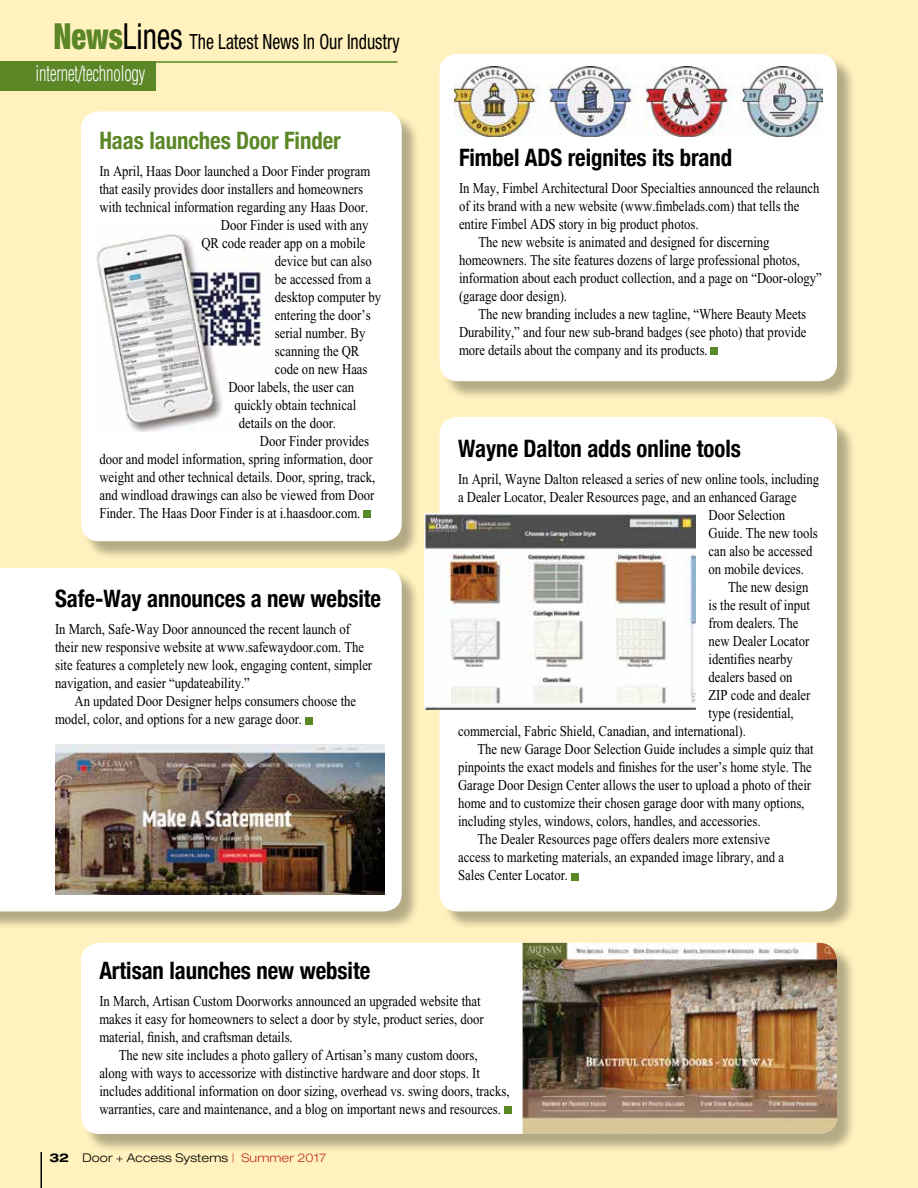
<style>
.page{position:relative;width:918px;height:1188px;background:#fff2be}
.page>*{position:absolute;margin:0;border:0;box-sizing:border-box;transform-origin:0 0}
.t1{font:700 condensed 24px "Helvetica Neue";color:#000;scale:.95 1}
.t2{font:700 condensed 24px "Helvetica Neue";color:#5c8727;scale:.95 1}
.t3{font:condensed 21px "Helvetica Neue";color:#000;scale:.85 1}
.t4{font:300 condensed 21px "Helvetica";letter-spacing:-.01em;color:#fff;scale:.8 1}
.t5{font:15px/18px "Times New Roman";color:#000;scale:.85 1}
.t6{font:300 expanded 12px "Helvetica Neue";letter-spacing:.01em;color:#000}
.s1{font-weight:900;font-size:36px;color:#5c8727}
.s2{font-size:36px}
.s3{font-weight:700}
.s4{color:#c0311a}
</style>
<div class="page">
<div style="left:83px;top:114px;width:338px;height:446px;background:#000;opacity:.3"></div>
<div style="left:81px;top:111px;width:321px;height:430px;background:#fff;border-radius:18px"></div>
<div style="left:0;top:62px;width:155px;height:29px;background:#5c8727"></div>
<hr style="left:0;top:61px;width:397px;height:2px;background:#5c8727">
<img style="left:96px;top:234px;width:169px;height:197px">
<div style="left:363px;top:511px;width:7px;height:7px;background:#5c8727"></div>
<div style="left:442px;top:56px;width:414px;height:344px;background:#000;opacity:.3"></div>
<div style="left:440px;top:54px;width:397px;height:327px;background:#fff;border-radius:18px"></div>
<div style="left:711px;top:348px;width:7px;height:7px;background:#5c8727"></div>
<img style="left:455px;top:67px;width:367px;height:70px">
<div style="left:442px;top:419px;width:414px;height:511px;background:#000;opacity:.3"></div>
<div style="left:440px;top:417px;width:397px;height:494px;background:#fff;border-radius:18px"></div>
<div style="left:571px;top:873px;width:7px;height:7px;background:#5c8727"></div>
<img style="left:424px;top:513px;width:271px;height:196px">
<div style="left:0;top:570px;width:421px;height:360px;background:#000;opacity:.3"></div>
<div style="left:0;top:568px;width:402px;height:343px;background:#fff"></div>
<div style="left:305px;top:717px;width:7px;height:7px;background:#5c8727"></div>
<img style="left:55px;top:745px;width:330px;height:149px">
<div style="left:83px;top:945px;width:773px;height:208px;background:#000;opacity:.3"></div>
<div style="left:81px;top:943px;width:756px;height:191px;background:#fff;border-radius:18px"></div>
<img style="left:523px;top:943px;width:314px;height:191px">
<div style="left:504px;top:1107px;width:7px;height:7px;background:#5c8727"></div>
<hr style="left:40px;top:1152px;width:2px;height:36px;background:#000">
<h2 class="t3" style="left:54px;top:29px;width:409px"><span class="s1">News</span><span class="s2">Lines</span> The Latest News In Our Industry</h2>
<h2 class="t4" style="left:36px;top:60px;width:139px">internet/technology</h2>
<h1 class="t2" style="left:99px;top:120px;width:256px">Haas launches Door Finder</h1>
<p class="t5" style="left:99px;top:162px;width:320px">In April, Haas Door launched a Door Finder program</p>
<p class="t5" style="left:99px;top:180px;width:312px">that easily provides door installers and homeowners</p>
<p class="t5" style="left:99px;top:198px;width:318px">with technical information regarding any Haas Door.</p>
<p class="t5" style="left:221px;top:216px;width:175px">Door Finder is used with any</p>
<p class="t5" style="left:201px;top:234px;width:195px">QR code reader app on a mobile</p>
<p class="t5" style="left:275px;top:252px;width:116px">device but can also</p>
<p class="t5" style="left:275px;top:270px;width:115px">be accessed from a</p>
<p class="t5" style="left:275px;top:288px;width:127px">desktop computer by</p>
<p class="t5" style="left:275px;top:306px;width:114px">entering the door’s</p>
<p class="t5" style="left:275px;top:324px;width:108px">serial number. By</p>
<p class="t5" style="left:275px;top:342px;width:101px">scanning the QR</p>
<p class="t5" style="left:275px;top:360px;width:111px">code on new Haas</p>
<p class="t5" style="left:228px;top:378px;width:149px">Door labels, the user can</p>
<p class="t5" style="left:234px;top:396px;width:145px">quickly obtain technical</p>
<p class="t5" style="left:239px;top:414px;width:116px">details on the door.</p>
<p class="t5" style="left:260px;top:432px;width:130px">Door Finder provides</p>
<p class="t5" style="left:99px;top:450px;width:323px">door and model information, spring information, door</p>
<p class="t5" style="left:99px;top:468px;width:326px">weight and other technical details. Door, spring, track,</p>
<p class="t5" style="left:99px;top:486px;width:325px">and windload drawings can also be viewed from Door</p>
<p class="t5" style="left:99px;top:504px;width:309px">Finder. The Haas Door Finder is at i.haasdoor.com.</p>
<h1 class="t1" style="left:55px;top:579px;width:345px">Safe-Way announces a new website</h1>
<p class="t5" style="left:55px;top:620px;width:375px">In March, Safe-Way Door announced the recent launch of their new responsive website at www.safewaydoor.com. The site features a completely new look, engaging content, simpler navigation, and easier “updateability.”</p>
<p class="t5" style="left:55px;top:692px;width:356px;text-indent:19px">An updated Door Designer helps consumers choose the model, color, and options for a new garage door.</p>
<h1 class="t1" style="left:459px;top:137px;width:289px">Fimbel ADS reignites its brand</h1>
<p class="t5" style="left:459px;top:179px;width:426px">In May, Fimbel Architectural Door Specialties announced the relaunch</p>
<p class="t5" style="left:459px;top:197px;width:402px">of its brand with a new website (www.fimbelads.com) that tells the</p>
<p class="t5" style="left:459px;top:215px;width:283px">entire Fimbel ADS story in big product photos.</p>
<p class="t5" style="left:478px;top:233px;width:344px">The new website is animated and designed for discerning</p>
<p class="t5" style="left:459px;top:251px;width:403px">homeowners. The site features dozens of large professional photos,</p>
<p class="t5" style="left:459px;top:269px;width:429px">information about each product collection, and a page on “Door-ology”</p>
<p class="t5" style="left:459px;top:287px;width:129px">(garage door design).</p>
<p class="t5" style="left:478px;top:305px;width:387px">The new branding includes a new tagline, “Where Beauty Meets</p>
<p class="t5" style="left:459px;top:323px;width:410px">Durability,” and four new sub-brand badges (see photo) that provide</p>
<p class="t5" style="left:459px;top:341px;width:294px">more details about the company and its products.</p>
<h1 class="t1" style="left:458px;top:429px;width:299px">Wayne Dalton adds online tools</h1>
<p class="t5" style="left:458px;top:470px;width:426px">In April, Wayne Dalton released a series of new online tools, including</p>
<p class="t5" style="left:458px;top:488px;width:400px">a Dealer Locator, Dealer Resources page, and an enhanced Garage</p>
<p class="t5" style="left:709px;top:506px;width:92px">Door Selection</p>
<p class="t5" style="left:709px;top:524px;width:130px">Guide. The new tools</p>
<p class="t5" style="left:709px;top:542px;width:124px">can also be accessed</p>
<p class="t5" style="left:709px;top:560px;width:114px">on mobile devices.</p>
<p class="t5" style="left:728px;top:578px;width:96px">The new design</p>
<p class="t5" style="left:709px;top:596px;width:121px">is the result of input</p>
<p class="t5" style="left:709px;top:614px;width:107px">from dealers. The</p>
<p class="t5" style="left:709px;top:632px;width:120px">new Dealer Locator</p>
<p class="t5" style="left:709px;top:650px;width:101px">identifies nearby</p>
<p class="t5" style="left:709px;top:668px;width:100px">dealers based on</p>
<p class="t5" style="left:709px;top:686px;width:121px">ZIP code and dealer</p>
<p class="t5" style="left:709px;top:704px;width:102px">type (residential,</p>
<p class="t5" style="left:458px;top:722px;width:340px">commercial, Fabric Shield, Canadian, and international).</p>
<p class="t5" style="left:478px;top:740px;width:397px">The new Garage Door Selection Guide includes a simple quiz that</p>
<p class="t5" style="left:458px;top:758px;width:418px">pinpoints the exact models and finishes for the user’s home style. The</p>
<p class="t5" style="left:458px;top:776px;width:417px">Garage Door Design Center allows the user to upload a photo of their</p>
<p class="t5" style="left:458px;top:794px;width:409px">home and to customize their chosen garage door with many options,</p>
<p class="t5" style="left:458px;top:812px;width:358px">including styles, windows, colors, handles, and accessories.</p>
<p class="t5" style="left:478px;top:830px;width:346px">The Dealer Resources page offers dealers more extensive</p>
<p class="t5" style="left:458px;top:848px;width:385px">access to marketing materials, an expanded image library, and a</p>
<p class="t5" style="left:458px;top:866px;width:131px">Sales Center Locator.</p>
<h1 class="t1" style="left:99px;top:950px;width:287px">Artisan launches new website</h1>
<p class="t5" style="left:99px;top:992px;width:454px">In March, Artisan Custom Doorworks announced an upgraded website that makes it easy for homeowners to select a door by style, product series, door material, finish, and craftsman details.</p>
<p class="t5" style="left:99px;top:1046px;width:484px;text-indent:19px">The new site includes a photo gallery of Artisan’s many custom doors, along with ways to accessorize with distinctive hardware and door stops. It includes additional information on door sizing, overhead vs. swing doors, tracks, warranties, care and maintenance, and a blog on important news and resources.</p>
<p class="t6" style="left:49px;top:1151px;width:278px"><span class="s3">32</span> Door + Access Systems <span class="s4">| Summer 2017</span></p>
</div>
